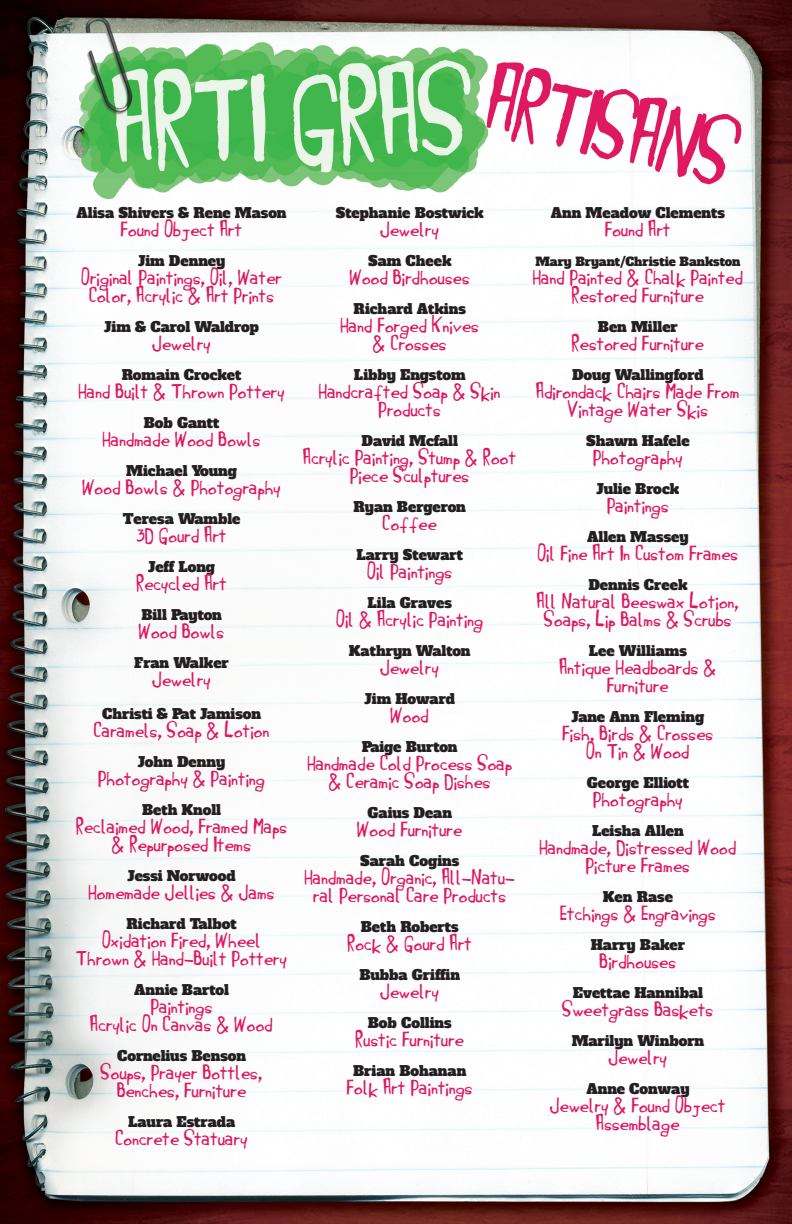
<style>
.page{position:relative;width:792px;height:1224px;background:#fff}
.page>*{position:absolute;margin:0;border:0;box-sizing:border-box;transform-origin:0 0}
.t1{font:14px "Alfa Slab One";color:#231f20}
.t2{font:13px/18px "JEMB Ohands";color:#df1762;text-align:center}
.t3{font:12px "Alfa Slab One";color:#231f20}
</style>
<div class="page">
<img style="left:0;top:0;width:792px;height:1224px">
<p class="t1" style="left:77px;top:203px;width:211px">Alisa Shivers &amp; Rene Mason</p>
<p class="t2" style="left:121px;top:222px;width:123px">Found Object Art</p>
<p class="t1" style="left:138px;top:251px;width:89px">Jim Denney</p>
<p class="t2" style="left:81px;top:270px;width:202px">Original Paintings, Oil, Water<br>Color, Acrylic &amp; Art Prints</p>
<p class="t1" style="left:104px;top:317px;width:156px">Jim &amp; Carol Waldrop</p>
<p class="t2" style="left:152px;top:336px;width:60px">Jewelry</p>
<p class="t1" style="left:122px;top:365px;width:121px">Romain Crocket</p>
<p class="t2" style="left:78px;top:384px;width:208px">Hand Built &amp; Thrown Pottery</p>
<p class="t1" style="left:144px;top:413px;width:77px">Bob Gantt</p>
<p class="t2" style="left:102px;top:432px;width:160px">Handmade Wood Bowls</p>
<p class="t1" style="left:126px;top:461px;width:112px">Michael Young</p>
<p class="t2" style="left:82px;top:480px;width:200px">Wood Bowls &amp; Photography</p>
<p class="t1" style="left:123px;top:509px;width:119px">Teresa Wamble</p>
<p class="t2" style="left:136px;top:528px;width:92px">3D Gourd Art</p>
<p class="t1" style="left:148px;top:557px;width:68px">Jeff Long</p>
<p class="t2" style="left:136px;top:576px;width:92px">Recycled Art</p>
<p class="t1" style="left:141px;top:605px;width:82px">Bill Payton</p>
<p class="t2" style="left:139px;top:624px;width:87px">Wood Bowls</p>
<p class="t1" style="left:134px;top:653px;width:96px">Fran Walker</p>
<p class="t2" style="left:152px;top:672px;width:60px">Jewelry</p>
<p class="t1" style="left:102px;top:704px;width:161px">Christi &amp; Pat Jamison</p>
<p class="t2" style="left:94px;top:723px;width:177px">Caramels, Soap &amp; Lotion</p>
<p class="t1" style="left:138px;top:752px;width:89px">John Denny</p>
<p class="t2" style="left:98px;top:771px;width:168px">Photography &amp; Painting</p>
<p class="t1" style="left:142px;top:800px;width:81px">Beth Knoll</p>
<p class="t2" style="left:76px;top:819px;width:213px">Reclaimed Wood, Framed Maps &amp; Repurposed Items</p>
<p class="t1" style="left:127px;top:866px;width:110px">Jessi Norwood</p>
<p class="t2" style="left:89px;top:885px;width:188px">Homemade Jellies &amp; Jams</p>
<p class="t1" style="left:127px;top:914px;width:112px">Richard Talbot</p>
<p class="t2" style="left:76px;top:933px;width:212px">Oxidation Fired, Wheel<br>Thrown &amp; Hand-Built Pottery</p>
<p class="t1" style="left:134px;top:980px;width:96px">Annie Bartol</p>
<p class="t2" style="left:90px;top:999px;width:184px">Paintings<br>Acrylic On Canvas &amp; Wood</p>
<p class="t1" style="left:117px;top:1046px;width:130px">Cornelius Benson</p>
<p class="t2" style="left:101px;top:1065px;width:163px">Soups, Prayer Bottles,<br>Benches, Furniture</p>
<p class="t1" style="left:128px;top:1112px;width:109px">Laura Estrada</p>
<p class="t2" style="left:116px;top:1131px;width:133px">Concrete Statuary</p>
<p class="t1" style="left:336px;top:203px;width:150px">Stephanie Bostwick</p>
<p class="t2" style="left:381px;top:222px;width:60px">Jewelry</p>
<p class="t1" style="left:368px;top:251px;width:85px">Sam Cheek</p>
<p class="t2" style="left:350px;top:270px;width:122px">Wood Birdhouses</p>
<p class="t1" style="left:354px;top:299px;width:114px">Richard Atkins</p>
<p class="t2" style="left:341px;top:318px;width:140px">Hand Forged Knives &amp; Crosses</p>
<p class="t1" style="left:354px;top:365px;width:113px">Libby Engstom</p>
<p class="t2" style="left:319px;top:384px;width:183px">Handcrafted Soap &amp; Skin<br>Products</p>
<p class="t1" style="left:362px;top:431px;width:98px">David Mcfall</p>
<p class="t2" style="left:303px;top:450px;width:215px">Acrylic Painting, Stump &amp; Root<br>Piece Sculptures</p>
<p class="t1" style="left:354px;top:497px;width:114px">Ryan Bergeron</p>
<p class="t2" style="left:383px;top:516px;width:56px">Coffee</p>
<p class="t1" style="left:356px;top:545px;width:108px">Larry Stewart</p>
<p class="t2" style="left:367px;top:564px;width:87px">Oil Paintings</p>
<p class="t1" style="left:368px;top:593px;width:86px">Lila Graves</p>
<p class="t2" style="left:336px;top:612px;width:149px">Oil &amp; Acrylic Painting</p>
<p class="t1" style="left:349px;top:641px;width:123px">Kathryn Walton</p>
<p class="t2" style="left:381px;top:660px;width:60px">Jewelry</p>
<p class="t1" style="left:365px;top:689px;width:92px">Jim Howard</p>
<p class="t2" style="left:391px;top:708px;width:40px">Wood</p>
<p class="t1" style="left:362px;top:737px;width:97px">Paige Burton</p>
<p class="t2" style="left:307px;top:756px;width:206px">Handmade Cold Process Soap &amp; Ceramic Soap Dishes</p>
<p class="t1" style="left:367px;top:803px;width:86px">Gaius Dean</p>
<p class="t2" style="left:357px;top:822px;width:107px">Wood Furniture</p>
<p class="t1" style="left:360px;top:851px;width:101px">Sarah Cogins</p>
<p class="t2" style="left:305px;top:870px;width:212px">Handmade, Organic, All-Natu&shy;ral Personal Care Products</p>
<p class="t1" style="left:361px;top:917px;width:99px">Beth Roberts</p>
<p class="t2" style="left:347px;top:936px;width:126px">Rock &amp; Gourd Art</p>
<p class="t1" style="left:359px;top:965px;width:102px">Bubba Griffin</p>
<p class="t2" style="left:381px;top:984px;width:60px">Jewelry</p>
<p class="t1" style="left:368px;top:1013px;width:85px">Bob Collins</p>
<p class="t2" style="left:355px;top:1032px;width:110px">Rustic Furniture</p>
<p class="t1" style="left:353px;top:1061px;width:115px">Brian Bohanan</p>
<p class="t2" style="left:347px;top:1080px;width:127px">Folk Art Paintings</p>
<p class="t1" style="left:551px;top:203px;width:176px">Ann Meadow Clements</p>
<p class="t2" style="left:605px;top:222px;width:67px">Found Art</p>
<p class="t3" style="left:535px;top:253px;width:206px">Mary Bryant/Christie Bankston</p>
<p class="t2" style="left:533px;top:270px;width:212px">Hand Painted &amp; Chalk Painted<br>Restored Furniture</p>
<p class="t1" style="left:598px;top:317px;width:81px">Ben Miller</p>
<p class="t2" style="left:572px;top:336px;width:133px">Restored Furniture</p>
<p class="t1" style="left:572px;top:365px;width:133px">Doug Wallingford</p>
<p class="t2" style="left:536px;top:384px;width:205px">Adirondack Chairs Made From<br>Vintage Water Skis</p>
<p class="t1" style="left:586px;top:431px;width:105px">Shawn Hafele</p>
<p class="t2" style="left:593px;top:450px;width:91px">Photography</p>
<p class="t1" style="left:597px;top:479px;width:84px">Julie Brock</p>
<p class="t2" style="left:607px;top:498px;width:63px">Paintings</p>
<p class="t1" style="left:587px;top:527px;width:103px">Allen Massey</p>
<p class="t2" style="left:537px;top:546px;width:202px">Oil Fine Art In Custom Frames</p>
<p class="t1" style="left:588px;top:575px;width:101px">Dennis Creek</p>
<p class="t2" style="left:537px;top:594px;width:203px">All Natural Beeswax Lotion,<br>Soaps, Lip Balms &amp; Scrubs</p>
<p class="t1" style="left:589px;top:641px;width:100px">Lee Williams</p>
<p class="t2" style="left:559px;top:660px;width:158px">Antique Headboards &amp;<br>Furniture</p>
<p class="t1" style="left:572px;top:707px;width:134px">Jane Ann Fleming</p>
<p class="t2" style="left:563px;top:726px;width:152px">Fish, Birds &amp; Crosses<br>On Tin &amp; Wood</p>
<p class="t1" style="left:587px;top:773px;width:104px">George Elliott</p>
<p class="t2" style="left:593px;top:792px;width:91px">Photography</p>
<p class="t1" style="left:592px;top:821px;width:93px">Leisha Allen</p>
<p class="t2" style="left:539px;top:840px;width:198px">Handmade, Distressed Wood<br>Picture Frames</p>
<p class="t1" style="left:603px;top:887px;width:71px">Ken Rase</p>
<p class="t2" style="left:560px;top:906px;width:157px">Etchings &amp; Engravings</p>
<p class="t1" style="left:591px;top:935px;width:96px">Harry Baker</p>
<p class="t2" style="left:600px;top:954px;width:78px">Birdhouses</p>
<p class="t1" style="left:573px;top:983px;width:132px">Evettae Hannibal</p>
<p class="t2" style="left:563px;top:1002px;width:152px">Sweetgrass Baskets</p>
<p class="t1" style="left:572px;top:1031px;width:134px">Marilyn Winborn</p>
<p class="t2" style="left:609px;top:1050px;width:60px">Jewelry</p>
<p class="t1" style="left:586px;top:1079px;width:104px">Anne Conway</p>
<p class="t2" style="left:550px;top:1098px;width:177px">Jewelry &amp; Found Object<br>Assemblage</p>
</div>
